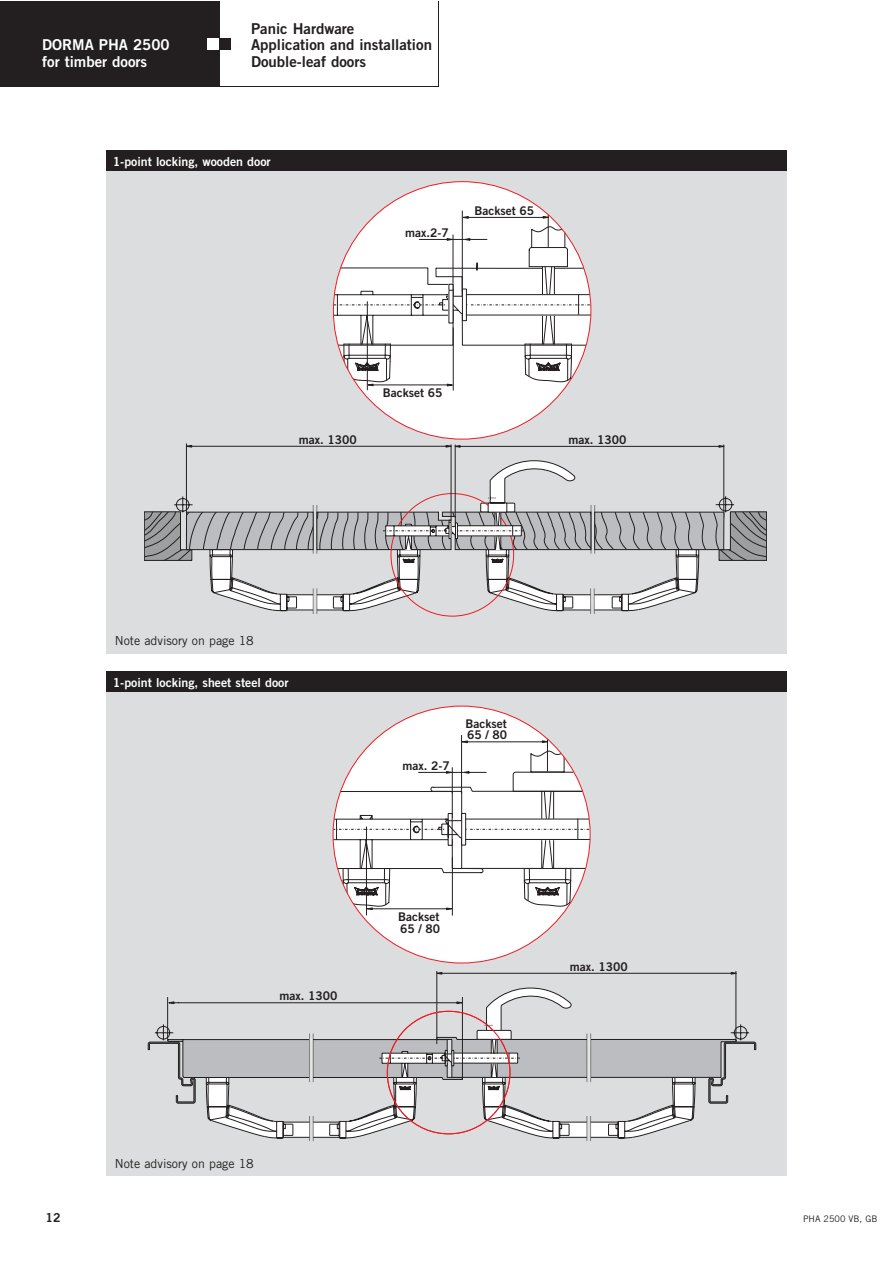
<style>
.page{position:relative;width:893px;height:1263px;background:#fff}
.page>*{position:absolute;margin:0;border:0;box-sizing:border-box;transform-origin:0 0}
.t1{font:15px/16.5px "Trade Gothic Bold Two";color:#231f20}
.t2{font:15px/16.5px "Trade Gothic Bold Two";color:#fff}
.t3{font:12.3px "Trade Gothic Bold Two";color:#fff}
.t4{font:12.3px "Trade Gothic";color:#231f20}
.t5{font:12.3px "Trade Gothic Bold Two";color:#231f20}
.t6{font:12px/11.6px "Trade Gothic Bold Two";color:#231f20}
.t7{font:9px "Trade Gothic";color:#231f20}
</style>
<div class="page">
<div style="left:0;top:2px;width:219px;height:85px;background:#231f20"></div>
<div style="left:219px;top:38px;width:12px;height:12px;background:#231f20"></div>
<div style="left:207px;top:38px;width:12px;height:12px;background:#fff"></div>
<div style="left:106px;top:150px;width:681px;height:504px;background:#dcddde"></div>
<hr style="left:455px;top:446px;width:268px;height:1px;background:#231f20">
<div style="left:333px;top:182px;width:258px;height:257px;background:#fff;border-radius:50%"></div>
<svg style="left:463px;top:216px;width:6px;height:3px"></svg>
<hr style="left:467px;top:217px;width:77px;height:1px;background:#231f20">
<hr style="left:548px;top:205px;width:1px;height:42px;background:#231f20">
<svg style="left:542px;top:216px;width:7px;height:3px"></svg>
<hr style="left:462px;top:211px;width:1px;height:80px;background:#231f20">
<hr style="left:367px;top:302px;width:1px;height:88px;background:#231f20">
<hr style="left:453px;top:328px;width:1px;height:62px;background:#231f20">
<hr style="left:186px;top:444px;width:1px;height:69px;background:#231f20">
<svg style="left:445px;top:445px;width:15px;height:3px"></svg>
<hr style="left:186px;top:446px;width:264px;height:1px;background:#231f20">
<hr style="left:723px;top:445px;width:1px;height:72px;background:#231f20">
<svg style="left:333px;top:226px;width:258px;height:160px"></svg>
<svg style="left:144px;top:460px;width:622px;height:154px"></svg>
<hr style="left:451px;top:445px;width:1px;height:75px;background:#231f20">
<hr style="left:455px;top:445px;width:1px;height:72px;background:#231f20">
<div style="left:106px;top:150px;width:681px;height:21px;background:#231f20"></div>
<div style="left:106px;top:672px;width:681px;height:504px;background:#dcddde"></div>
<div style="left:333px;top:706px;width:257px;height:257px;background:#fff;border-radius:50%"></div>
<svg style="left:462px;top:740px;width:6px;height:3px"></svg>
<hr style="left:466px;top:742px;width:77px;height:1px;background:#231f20">
<hr style="left:547px;top:729px;width:1px;height:42px;background:#231f20">
<svg style="left:542px;top:740px;width:5px;height:3px"></svg>
<hr style="left:461px;top:735px;width:1px;height:58px;background:#231f20">
<hr style="left:366px;top:827px;width:1px;height:88px;background:#231f20">
<hr style="left:452px;top:857px;width:1px;height:58px;background:#231f20">
<hr style="left:436px;top:971px;width:1px;height:73px;background:#231f20">
<svg style="left:730px;top:972px;width:5px;height:3px"></svg>
<svg style="left:436px;top:972px;width:6px;height:3px"></svg>
<hr style="left:441px;top:973px;width:292px;height:1px;background:#231f20">
<hr style="left:735px;top:971px;width:1px;height:71px;background:#231f20">
<svg style="left:333px;top:750px;width:257px;height:160px"></svg>
<svg style="left:148px;top:988px;width:608px;height:153px"></svg>
<div style="left:106px;top:672px;width:681px;height:20px;background:#231f20"></div>
<p class="t2" style="left:42px;top:38px;width:129px">DORMA PHA 2500 for timber doors</p>
<p class="t1" style="left:251px;top:21px;width:182px">Panic Hardware<br>Application and installation<br>Double-leaf doors</p>
<p class="t3" style="left:113px;top:157px;width:159px">1-point locking, wooden door</p>
<p class="t6" style="left:405px;top:228px;width:45px">max.2-7</p>
<p class="t6" style="left:474px;top:206px;width:61px">Backset 65</p>
<p class="t6" style="left:383px;top:388px;width:61px">Backset 65</p>
<p class="t6" style="left:299px;top:435px;width:59px">max. 1300</p>
<p class="t6" style="left:568px;top:435px;width:59px">max. 1300</p>
<p class="t4" style="left:115px;top:637px;width:140px">Note advisory on page 18</p>
<p class="t3" style="left:113px;top:678px;width:177px">1-point locking, sheet steel door</p>
<p class="t6" style="left:402px;top:761px;width:49px">max. 2-7</p>
<p class="t6" style="left:465px;top:719px;width:43px">Backset<br>65 / 80</p>
<p class="t6" style="left:398px;top:912px;width:44px">Backset<br>65 / 80</p>
<p class="t6" style="left:570px;top:962px;width:59px">max. 1300</p>
<p class="t6" style="left:279px;top:991px;width:59px">max. 1300</p>
<p class="t5" style="left:46px;top:1213px;width:17px">12</p>
<p class="t4" style="left:115px;top:1159px;width:140px">Note advisory on page 18</p>
<p class="t7" style="left:803px;top:1216px;width:76px">PHA 2500 VB, GB</p>
</div>
